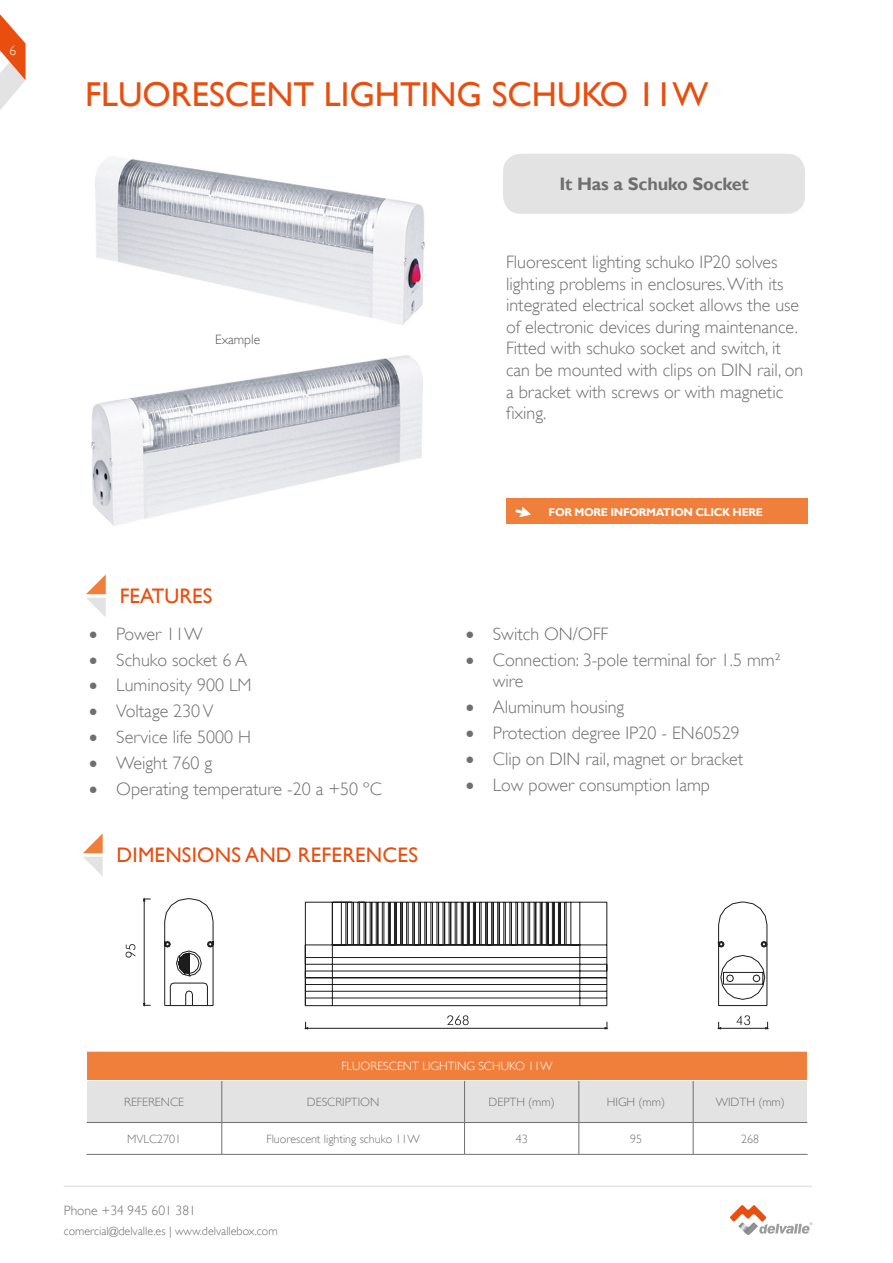
<style>
.page{position:relative;width:893px;height:1263px;background:#fff}
.page>*{position:absolute;margin:0;border:0;box-sizing:border-box;transform-origin:0 0}
.t1{font:34.5px "Gill Sans";color:#e94e0f}
.t2{font:21px "Gill Sans";letter-spacing:.01em;color:#e94e0f}
.t3{font:300 18px/21.6px "Gill Sans";color:#706f6f}
.t4{font:700 18px "Gill Sans";letter-spacing:-.01em;color:#706f6f}
.t5{font:300 13.5px "Gill Sans";color:#706f6f}
.t6{font:300 13.5px "Gill Sans";color:#575756}
.t7{font:300 13.5px "Gill Sans";color:#fff}
.t8{font:300 12px "Gill Sans";color:#706f6f}
.t9{font:300 12px "Gill Sans";color:#706f6f}
.t10{font:300 12px "Gill Sans";color:#fff}
.t11{font:700 11.25px "Gill Sans";letter-spacing:-.03em;color:#fff}
.s1{font-style:inherit}
</style>
<div class="page">
<svg style="left:0;top:14px;width:26px;height:96px"></svg>
<hr style="left:64px;top:1185px;width:748px;height:2px;background:#e3e3e3">
<svg style="left:730px;top:1205px;width:82px;height:29px"></svg>
<img style="left:738px;top:1222px;width:20px;height:13px">
<img style="left:91px;top:355px;width:332px;height:171px">
<img style="left:95px;top:158px;width:330px;height:167px">
<div style="left:506px;top:499px;width:302px;height:25px;background:#f07f3c"></div>
<svg style="left:515px;top:507px;width:16px;height:10px"></svg>
<hr style="left:86px;top:1122px;width:136px;height:1px;background:#706f6f">
<hr style="left:222px;top:1122px;width:243px;height:1px;background:#706f6f">
<hr style="left:222px;top:1123px;width:1px;height:31px;background:#706f6f">
<hr style="left:465px;top:1122px;width:114px;height:1px;background:#706f6f">
<hr style="left:464px;top:1123px;width:1px;height:31px;background:#706f6f">
<hr style="left:579px;top:1122px;width:114px;height:1px;background:#706f6f">
<hr style="left:579px;top:1123px;width:1px;height:31px;background:#706f6f">
<hr style="left:693px;top:1122px;width:115px;height:1px;background:#706f6f">
<hr style="left:693px;top:1123px;width:1px;height:31px;background:#706f6f">
<hr style="left:86px;top:1154px;width:136px;height:1px;background:#706f6f">
<hr style="left:222px;top:1154px;width:243px;height:1px;background:#706f6f">
<hr style="left:465px;top:1154px;width:114px;height:1px;background:#706f6f">
<hr style="left:579px;top:1154px;width:114px;height:1px;background:#706f6f">
<hr style="left:693px;top:1154px;width:115px;height:1px;background:#706f6f">
<svg style="left:86px;top:1051px;width:721px;height:71px;background:#e7baa0"></svg>
<hr style="left:86px;top:1081px;width:1px;height:41px;background:#fff">
<svg style="left:86px;top:574px;width:20px;height:43px"></svg>
<div style="left:503px;top:154px;width:302px;height:60px;background:#e3e3e3;border-radius:18px"></div>
<svg style="left:83px;top:833px;width:20px;height:43px"></svg>
<hr style="left:144px;top:899px;width:1px;height:105px;background:#1c1c1c">
<svg style="left:143px;top:897px;width:8px;height:4px"></svg>
<svg style="left:143px;top:1003px;width:8px;height:4px"></svg>
<svg style="left:126px;top:944px;width:10px;height:13px"></svg>
<svg style="left:164px;top:898px;width:604px;height:132px"></svg>
<svg style="left:447px;top:1015px;width:22px;height:10px"></svg>
<svg style="left:604px;top:1015px;width:165px;height:14px"></svg>
<p class="t7" style="left:10px;top:43px;width:8px">6</p>
<h1 class="t1" style="left:85px;top:75px;width:625px">FLUORESCENT LIGHTING SCHUKO 11W</h1>
<p class="t6" style="left:215px;top:331px;width:47px">Example</p>
<p class="t2" style="left:120px;top:583px;width:94px">FEATURES</p>
<p class="t3" style="left:89px;top:623px;width:115px">• Power 11W</p>
<p class="t3" style="left:89px;top:649px;width:159px">• Schuko socket 6 A</p>
<p class="t3" style="left:89px;top:674px;width:164px">• Luminosity 900 LM</p>
<p class="t3" style="left:89px;top:700px;width:126px">• Voltage 230 V</p>
<p class="t3" style="left:89px;top:726px;width:163px">• Service life 5000 H</p>
<p class="t3" style="left:89px;top:752px;width:124px">• Weight 760 g</p>
<p class="t3" style="left:89px;top:778px;width:294px">• Operating temperature -20 a +50 ºC</p>
<p class="t2" style="left:117px;top:842px;width:303px">DIMENSIONS AND REFERENCES</p>
<p class="t4" style="left:559px;top:173px;width:191px">It Has a Schuko Socket</p>
<p class="t3" style="left:506px;top:251px;width:299px">Fluorescent lighting schuko IP20 solves lighting problems in enclosures. With its integrated electrical socket allows the use of electronic devices during maintenance.<br>Fitted with schuko socket and switch, it can be mounted with clips on DIN rail, on a bracket with screws or with magnetic fixing.</p>
<p class="t11" style="left:549px;top:505px;width:216px">FOR MORE INFORMATION CLICK HERE</p>
<p class="t3" style="left:466px;top:623px;width:144px">• Switch ON/OFF</p>
<p class="t3" style="left:493px;top:649px;width:289px;text-indent:-27px">• Connection: 3-pole terminal for 1.5 mm² wire</p>
<p class="t3" style="left:466px;top:696px;width:160px">• Aluminum housing</p>
<p class="t3" style="left:466px;top:722px;width:275px">• Protection degree IP20 - EN60529</p>
<p class="t3" style="left:466px;top:748px;width:279px">• Clip on DIN rail, magnet or bracket</p>
<p class="t3" style="left:466px;top:774px;width:246px">• Low power consumption lamp</p>
<p class="t10" style="left:341px;top:1059px;width:213px">FLUORESCENT LIGHTING SCHUKO 11W</p>
<p class="t8" style="left:124px;top:1095px;width:61px">REFERENCE</p>
<p class="t8" style="left:307px;top:1095px;width:74px">DESCRIPTION</p>
<p class="t8" style="left:489px;top:1095px;width:68px">DEPTH (mm)</p>
<p class="t8" style="left:607px;top:1095px;width:60px">HIGH (mm)</p>
<p class="t8" style="left:716px;top:1095px;width:71px">WIDTH (mm)</p>
<p class="t8" style="left:127px;top:1131px;width:56px">MVLC2701</p>
<p class="t8" style="left:266px;top:1131px;width:155px">Fluorescent lighting schuko 11W</p>
<p class="t8" style="left:516px;top:1131px;width:13px">43</p>
<p class="t8" style="left:630px;top:1131px;width:13px">95</p>
<p class="t8" style="left:741px;top:1131px;width:19px">268</p>
<p class="t5" style="left:64px;top:1203px;width:134px"><span class="s1">Phone</span> +34 945 601 381</p>
<p class="t9" style="left:64px;top:1223px;width:215px">comercial@delvalle.es | www.delvallebox.com</p>
</div>
